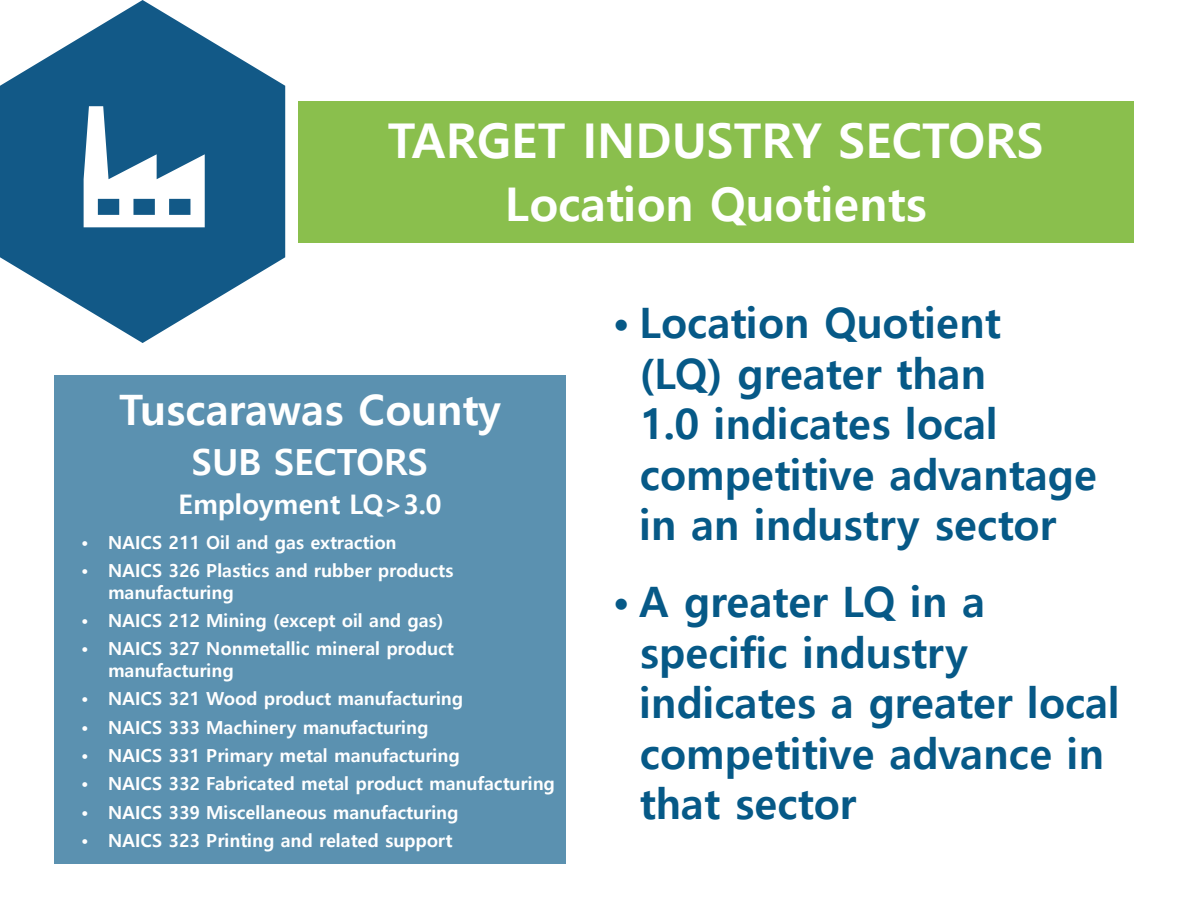
<style>
.page{position:relative;width:1188px;height:918px;background:#fff}
.page>*{position:absolute;margin:0;border:0;box-sizing:border-box;transform-origin:0 0}
.t1{font:700 48px "Malgun Gothic";color:#fff}
.t2{font:700 46.5px "Malgun Gothic";color:#fff}
.t3{font:700 42px/50.4px "Malgun Gothic";color:#065987}
.t4{font:700 42px "Malgun Gothic";color:#fff}
.t5{font:700 36px "Malgun Gothic";color:#fff}
.t6{font:700 27px "Malgun Gothic";color:#fff}
.t7{font:700 18px/21.6px "Malgun Gothic";color:#fff}
</style>
<div class="page">
<svg style="left:0;top:0;width:285px;height:343px;fill:#125987"></svg>
<div style="left:298px;top:101px;width:836px;height:141px;background:#8abf4d"></div>
<svg style="left:84px;top:106px;width:121px;height:121px"></svg>
<div style="left:54px;top:376px;width:512px;height:488px;background:#5b91b0"></div>
<h1 class="t1" style="left:388px;top:113px;width:658px">TARGET INDUSTRY SECTORS</h1>
<h2 class="t2" style="left:505px;top:177px;width:423px">Location Quotients</h2>
<h3 class="t4" style="left:119px;top:384px;width:383px">Tuscarawas County</h3>
<h3 class="t5" style="left:192px;top:440px;width:238px">SUB SECTORS</h3>
<h3 class="t6" style="left:179px;top:488px;width:264px">Employment LQ&gt;3.0</h3>
<p class="t7" style="left:81px;top:532px;width:317px">• NAICS 211 Oil and gas extraction</p>
<p class="t7" style="left:108px;top:560px;width:347px;text-indent:-27px">• NAICS 326 Plastics and rubber products manufacturing</p>
<p class="t7" style="left:81px;top:610px;width:364px">• NAICS 212 Mining (except oil and gas)</p>
<p class="t7" style="left:108px;top:638px;width:347px;text-indent:-27px">• NAICS 327 Nonmetallic mineral product manufacturing</p>
<p class="t7" style="left:81px;top:688px;width:384px">• NAICS 321 Wood product manufacturing</p>
<p class="t7" style="left:81px;top:717px;width:349px">• NAICS 333 Machinery manufacturing</p>
<p class="t7" style="left:81px;top:745px;width:380px">• NAICS 331 Primary metal manufacturing</p>
<p class="t7" style="left:81px;top:773px;width:475px">• NAICS 332 Fabricated metal product manufacturing</p>
<p class="t7" style="left:81px;top:802px;width:379px">• NAICS 339 Miscellaneous manufacturing</p>
<p class="t7" style="left:81px;top:830px;width:373px">• NAICS 323 Printing and related support</p>
<h3 class="t3" style="left:639px;top:298px;width:459px;text-indent:-27px">• Location Quotient<br>(LQ) greater than<br>1.0 indicates local competitive advantage in an industry sector</h3>
<h3 class="t3" style="left:639px;top:577px;width:482px;text-indent:-27px">• A greater LQ in a specific industry indicates a greater local competitive advance in that sector</h3>
</div>
